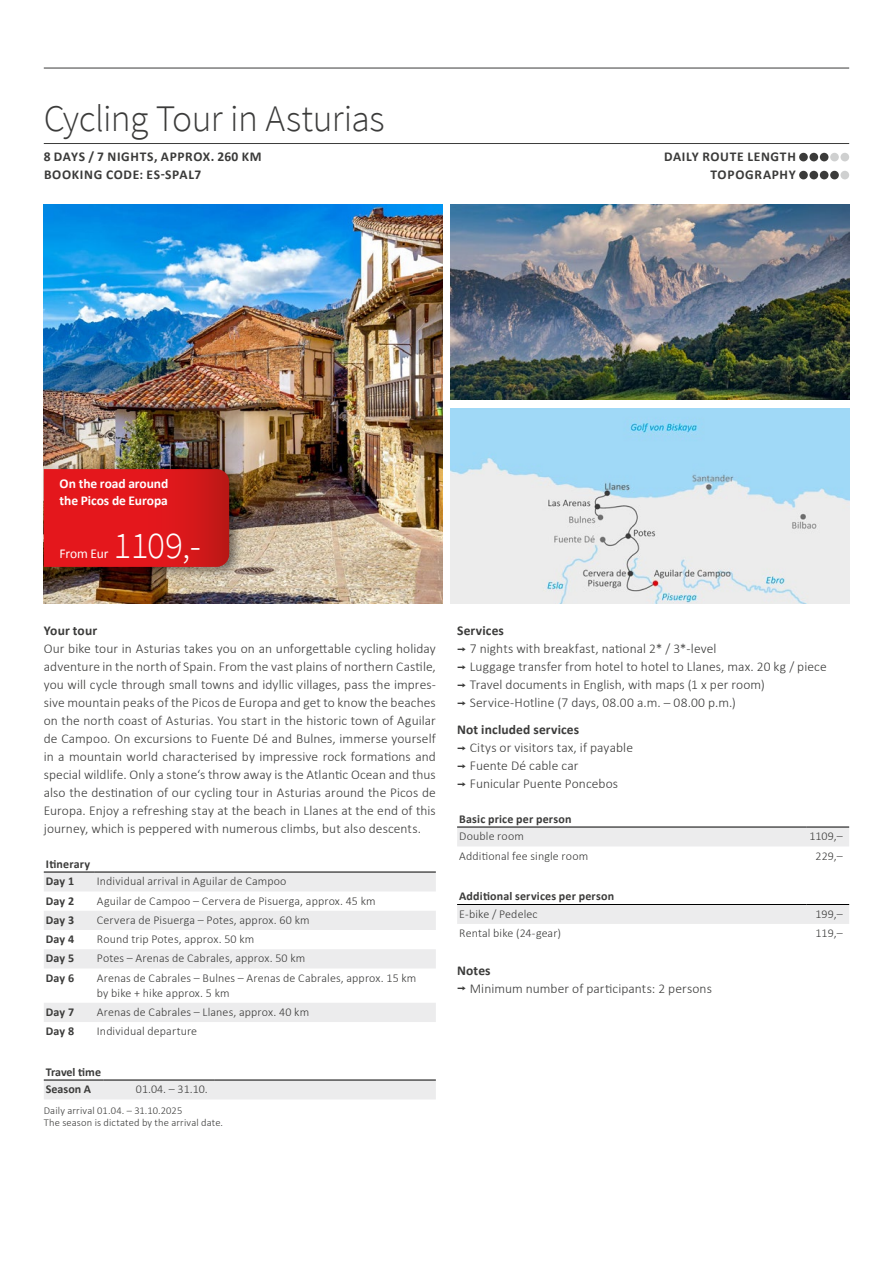
<style>
.page{position:relative;width:893px;height:1263px;background:#fff}
.page>*{position:absolute;margin:0;border:0;box-sizing:border-box;transform-origin:0 0}
.t1{font:300 37.5px "Source Sans Pro";letter-spacing:-.02em;color:#3b3b3a}
.t2{font:300 37.5px "Source Sans Pro";color:#fff}
.t3{font:300 13.5px/18px "Calibri";letter-spacing:.005em;color:#3b3b3a}
.t4{font:700 13.5px/18px "Calibri";letter-spacing:.05em;color:#3b3b3a}
.t5{font:700 13.5px/17.2px "Calibri";letter-spacing:-.005em;color:#fff}
.t6{font:700 13.5px "Calibri";letter-spacing:.005em;color:#3b3b3a}
.t7{font:13.5px "Calibri";letter-spacing:-.01em;color:#fff}
.t8{font:300 12px/15px "Calibri";letter-spacing:.01em;color:#3b3b3a}
.t9{font:700 12px/17.7px "Calibri";letter-spacing:.015em;color:#3b3b3a}
.t10{font:300 10.5px/12px "Calibri";letter-spacing:.015em;color:#3b3b3a}
.s1{font-weight:700}
.s2{font-family:"Interstate";font-weight:400}
</style>
<div class="page">
<img style="left:44px;top:204px;width:398px;height:400px">
<img style="left:451px;top:204px;width:398px;height:196px">
<img style="left:451px;top:408px;width:398px;height:196px">
<div style="left:40px;top:463px;width:204px;height:116px;background:#000;opacity:.45"></div>
<svg style="left:44px;top:469px;width:185px;height:98px"></svg>
<hr style="left:44px;top:143px;width:805px;height:1px;background:#3b3b3a">
<hr style="left:44px;top:68px;width:805px;height:1px;background:#3b3b3a">
<div style="left:799px;top:153px;width:9px;height:8px;background:#3b3b3a;border-radius:50%"></div>
<div style="left:809px;top:153px;width:9px;height:8px;background:#3b3b3a;border-radius:50%"></div>
<div style="left:820px;top:153px;width:8px;height:8px;background:#3b3b3a;border-radius:50%"></div>
<div style="left:830px;top:153px;width:9px;height:8px;background:#cfd0d0;border-radius:50%"></div>
<div style="left:840px;top:153px;width:9px;height:8px;background:#cfd0d0;border-radius:50%"></div>
<div style="left:799px;top:171px;width:9px;height:8px;background:#3b3b3a;border-radius:50%"></div>
<div style="left:809px;top:171px;width:9px;height:8px;background:#3b3b3a;border-radius:50%"></div>
<div style="left:820px;top:171px;width:8px;height:8px;background:#3b3b3a;border-radius:50%"></div>
<div style="left:830px;top:171px;width:9px;height:8px;background:#3b3b3a;border-radius:50%"></div>
<div style="left:840px;top:171px;width:9px;height:8px;background:#cfd0d0;border-radius:50%"></div>
<svg style="left:44px;top:873px;width:392px;height:149px;fill:#f0f0f1"></svg>
<hr style="left:44px;top:872px;width:51px;height:1px;background:#000">
<hr style="left:95px;top:872px;width:341px;height:1px;background:#000">
<div style="left:44px;top:1081px;width:392px;height:18px;background:#ececed"></div>
<hr style="left:44px;top:1080px;width:59px;height:1px;background:#000">
<hr style="left:103px;top:1080px;width:111px;height:1px;background:#000">
<hr style="left:214px;top:1080px;width:111px;height:1px;background:#000">
<hr style="left:325px;top:1080px;width:111px;height:1px;background:#000">
<div style="left:457px;top:828px;width:392px;height:18px;background:#ececed"></div>
<hr style="left:457px;top:827px;width:349px;height:1px;background:#000">
<hr style="left:806px;top:827px;width:43px;height:1px;background:#000">
<div style="left:457px;top:905px;width:392px;height:19px;background:#ececed"></div>
<hr style="left:457px;top:904px;width:349px;height:1px;background:#000">
<hr style="left:806px;top:904px;width:43px;height:1px;background:#000">
<h1 class="t1" style="left:44px;top:96px;width:342px">Cycling Tour in Asturias</h1>
<p class="t4" style="left:44px;top:147px;width:219px">8 DAYS / 7 NIGHTS, APPROX. 260 KM<br>BOOKING CODE: ES-SPAL7</p>
<p class="t4" style="left:664px;top:147px;width:133px;text-align:right">DAILY ROUTE LENGTH<br>TOPOGRAPHY</p>
<p class="t5" style="left:60px;top:474px;width:110px">On the road around the Picos de Europa</p>
<p class="t7" style="left:60px;top:544px;width:50px">From Eur</p>
<h1 class="t2" style="left:114px;top:522px;width:89px">1109,-</h1>
<p class="t6" style="left:44px;top:621px;width:55px">Your tour</p>
<p class="t3" style="left:44px;top:640px;width:394px;text-align:justify">Our bike tour in Asturias takes you on an unforgettable cycling holiday adventure in the north of Spain. From the vast plains of northern Castile, you will cycle through small towns and idyllic villages, pass the impres&shy;sive mountain peaks of the Picos de Europa and get to know the beaches on the north coast of Asturias. You start in the historic town of Aguilar de Campoo. On excursions to Fuente Dé and Bulnes, immerse yourself in a mountain world characterised by impressive rock formations and special wildlife. Only a stone‘s throw away is the Atlantic Ocean and thus also the destination of our cycling tour in Asturias around the Picos de Europa. Enjoy a refreshing stay at the beach in Llanes at the end of this journey, which is peppered with numerous climbs, but also descents.</p>
<p class="t9" style="left:46px;top:854px;width:46px">Itinerary<br>Day 1</p>
<p class="t8" style="left:97px;top:874px;width:191px">Individual arrival in Aguilar de Campoo</p>
<p class="t9" style="left:46px;top:891px;width:30px">Day 2</p>
<p class="t8" style="left:97px;top:893px;width:280px">Aguilar de Campoo – Cervera de Pisuerga, approx. 45 km</p>
<p class="t9" style="left:46px;top:911px;width:30px">Day 3</p>
<p class="t8" style="left:97px;top:912px;width:214px">Cervera de Pisuerga – Potes, approx. 60 km</p>
<p class="t9" style="left:46px;top:930px;width:30px">Day 4</p>
<p class="t8" style="left:97px;top:932px;width:159px">Round trip Potes, approx. 50 km</p>
<p class="t9" style="left:46px;top:949px;width:30px">Day 5</p>
<p class="t8" style="left:97px;top:951px;width:210px">Potes – Arenas de Cabrales, approx. 50 km</p>
<p class="t9" style="left:46px;top:968px;width:30px">Day 6</p>
<p class="t8" style="left:97px;top:970px;width:321px">Arenas de Cabrales – Bulnes – Arenas de Cabrales, approx. 15 km by bike + hike approx. 5 km</p>
<p class="t9" style="left:46px;top:1003px;width:30px">Day 7</p>
<p class="t8" style="left:97px;top:1004px;width:214px">Arenas de Cabrales – Llanes, approx. 40 km</p>
<p class="t9" style="left:46px;top:1022px;width:30px">Day 8</p>
<p class="t8" style="left:97px;top:1024px;width:102px">Individual departure</p>
<p class="t9" style="left:46px;top:1062px;width:57px">Travel time<br>Season A</p>
<p class="t8" style="left:136px;top:1082px;width:73px">01.04. – 31.10.</p>
<p class="t10" style="left:44px;top:1104px;width:181px">Daily arrival 01.04. – 31.10.2025<br>The season is dictated by the arrival date.</p>
<p class="t3" style="left:457px;top:622px;width:371px"><span class="s1">Services<br></span><span class="s2">¬</span> 7 nights with breakfast, national 2* / 3*-level<br><span class="s2">¬</span> Luggage transfer from hotel to hotel to Llanes, max. 20 kg / piece <span class="s2">¬</span> Travel documents in English, with maps (1 x per room)<br><span class="s2">¬</span> Service-Hotline (7 days, 08.00 a.m. – 08.00 p.m.)</p>
<p class="t3" style="left:457px;top:721px;width:177px"><span class="s1">Not included services<br></span><span class="s2">¬</span> Citys or visitors tax, if payable <span class="s2">¬</span> Fuente Dé cable car<br><span class="s2">¬</span> Funicular Puente Poncebos</p>
<p class="t9" style="left:459px;top:809px;width:114px">Basic price per person</p>
<p class="t8" style="left:459px;top:829px;width:66px">Double room</p>
<p class="t8" style="left:809px;top:829px;width:35px">1109,–</p>
<p class="t8" style="left:459px;top:848px;width:130px">Additional fee single room</p>
<p class="t8" style="left:815px;top:848px;width:29px">229,–</p>
<p class="t9" style="left:459px;top:887px;width:156px">Additional services per person</p>
<p class="t8" style="left:459px;top:906px;width:80px">E-bike / Pedelec</p>
<p class="t8" style="left:815px;top:906px;width:29px">199,–</p>
<p class="t8" style="left:459px;top:925px;width:103px">Rental bike (24-gear)</p>
<p class="t8" style="left:816px;top:925px;width:29px">119,–</p>
<p class="t3" style="left:457px;top:961px;width:256px"><span class="s1">Notes<br></span><span class="s2">¬</span> Minimum number of participants: 2 persons</p>
</div>
